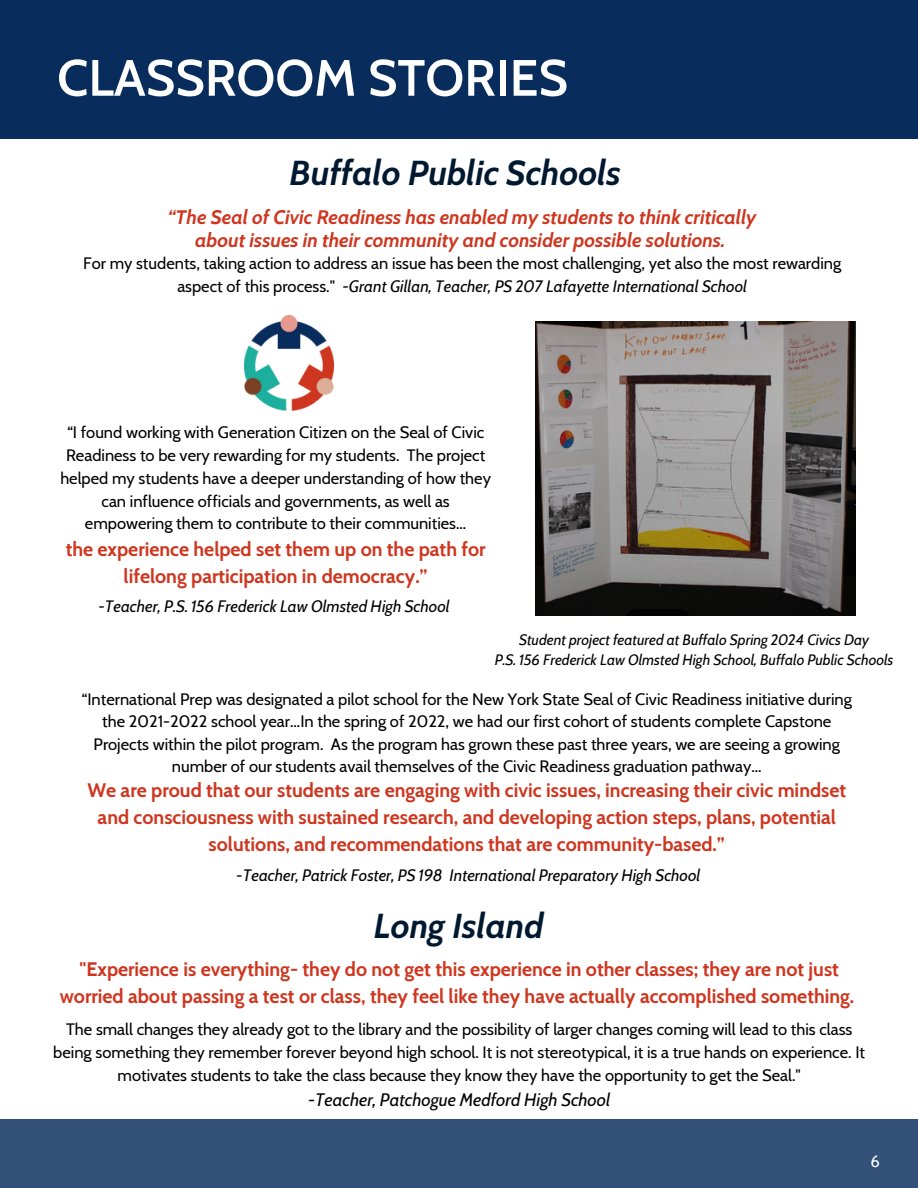
<style>
.page{position:relative;width:918px;height:1188px;background:#fff}
.page>*{position:absolute;margin:0;border:0;box-sizing:border-box;transform-origin:0 0}
.t1{font:600 51px "Cabin";color:#fff}
.t2{font:italic 700 34.5px "Cabin";color:#001930}
.t3{font:700 19.5px/27px "Cabin";color:#ce361f;text-align:center}
.t4{font:italic 700 19.5px/23.7px "Cabin";color:#ce361f;text-align:center}
.t5{font:italic 18px "Cabin";color:#000}
.t6{font:16.5px/22.5px "Cabin";color:#000;text-align:center}
.t7{font:italic 16.5px "Cabin";color:#000}
.t8{font:16.5px "Cabin";color:#fff}
.t9{font:italic 15px "Cabin";color:#000}
.s1{font-style:italic}
</style>
<div class="page">
<div style="left:0;top:0;width:918px;height:138px;background:#082c5c"></div>
<div style="left:0;top:1119px;width:918px;height:69px;background:#325078"></div>
<img style="left:536px;top:322px;width:319px;height:293px">
<img style="left:245px;top:316px;width:88px;height:94px">
<h1 class="t1" style="left:57px;top:47px;width:512px">CLASSROOM STORIES</h1>
<h3 class="t2" style="left:289px;top:152px;width:333px">Buffalo Public Schools</h3>
<p class="t4" style="left:168px;top:205px;width:590px">“The Seal of Civic Readiness has enabled my students to think critically about issues in their community and consider possible solutions.</p>
<p class="t6" style="left:83px;top:252px;width:760px">For my students, taking action to address an issue has been the most challenging, yet also the most rewarding aspect of this process." <span class="s1">-Grant Gillan, Teacher, PS 207 Lafayette International School</span></p>
<p class="t6" style="left:60px;top:421px;width:432px">“I found working with Generation Citizen on the Seal of Civic Readiness to be very rewarding for my students. The project helped my students have a deeper understanding of how they can influence officials and governments, as well as empowering them to contribute to their communities...</p>
<p class="t3" style="left:66px;top:536px;width:421px">the experience helped set them up on the path for lifelong participation in democracy.”</p>
<p class="t7" style="left:98px;top:596px;width:353px">-Teacher, P.S. 156 Frederick Law Olmsted High School</p>
<p class="t9" style="left:519px;top:630px;width:352px">Student project featured at Buffalo Spring 2024 Civics Day</p>
<p class="t9" style="left:495px;top:651px;width:400px">P.S. 156 Frederick Law Olmsted High School, Buffalo Public Schools</p>
<h2 class="t6" style="left:82px;top:688px;width:772px">“International Prep was designated a pilot school for the New York State Seal of Civic Readiness initiative during the 2021-2022 school year...In the spring of 2022, we had our first cohort of students complete Capstone Projects within the pilot program. As the program has grown these past three years, we are seeing a growing number of our students avail themselves of the Civic Readiness graduation pathway...</h2>
<h3 class="t3" style="left:87px;top:777px;width:760px">We are proud that our students are engaging with civic issues, increasing their civic mindset and consciousness with sustained research, and developing action steps, plans, potential solutions, and recommendations that are community-based.”</h3>
<p class="t7" style="left:236px;top:865px;width:466px">-Teacher, Patrick Foster, PS 198 International Preparatory High School</p>
<h3 class="t2" style="left:374px;top:904px;width:171px">Long Island</h3>
<p class="t3" style="left:60px;top:956px;width:796px">"Experience is everything- they do not get this experience in other classes; they are not just worried about passing a test or class, they feel like they have actually accomplished something.</p>
<p class="t6" style="left:53px;top:1018px;width:813px;line-height:23px">The small changes they already got to the library and the possibility of larger changes coming will lead to this class being something they remember forever beyond high school. It is not stereotypical, it is a true hands on experience. It motivates students to take the class because they know they have the opportunity to get the Seal."</p>
<p class="t5" style="left:308px;top:1089px;width:304px">-Teacher, Patchogue Medford High School</p>
<h2 class="t8" style="left:870px;top:1151px;width:11px">6</h2>
</div>
